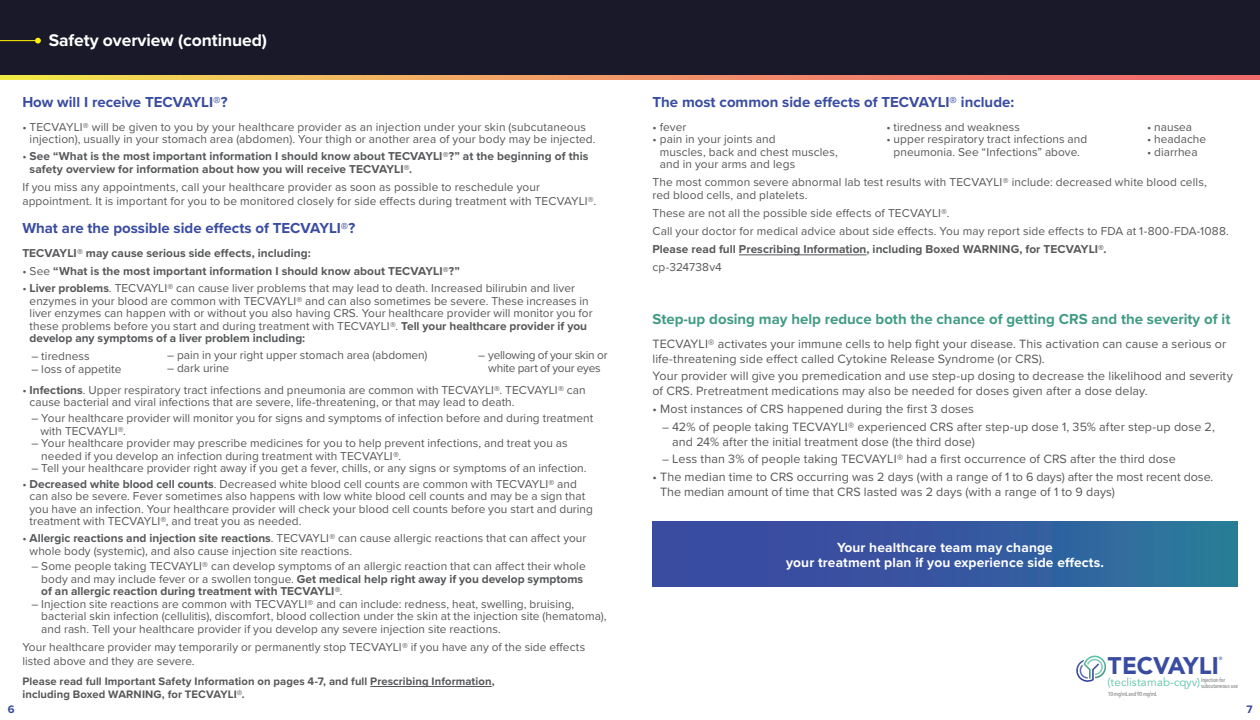
<style>
.page{position:relative;width:1260px;height:720px;background:#fff}
.page>*{position:absolute;margin:0;border:0;box-sizing:border-box;transform-origin:0 0}
.t1{font:900 23.88px "Avenir";letter-spacing:-.01em;color:#394ca0}
.t2{font:700 17.5px "Proxima Nova";letter-spacing:-.005em;color:#fff}
.t3{font:700 15px "Proxima Nova";color:#394ca0}
.t4{font:700 15px "Proxima Nova";color:#419c82}
.t5{font:700 13.75px/15px "Proxima Nova";letter-spacing:.01em;color:#fff;text-align:center}
.t6{font:12.5px/15px "Proxima Nova";letter-spacing:.005em;color:#57585a}
.t7{font:11.88px/12.5px "Proxima Nova";letter-spacing:.005em;color:#57585a}
.t8{font:700 11.88px/12.5px "Proxima Nova";letter-spacing:.005em;color:#57585a}
.t9{font:11.88px/12.5px "Proxima Nova";letter-spacing:-.02em;color:#57585a;text-align:center}
.t10{font:11.38px "Avenir";letter-spacing:.01em;color:#5cc2a3}
.t11{font:700 11.25px/12.5px "Proxima Nova";letter-spacing:.01em;color:#57585a}
.t12{font:700 11.25px "Proxima Nova";color:#394ca0}
.t13{font:500 5.88px "Avenir Next Condensed";letter-spacing:-.04em;color:#808285}
.t14{font:500 5.88px "Avenir Next Condensed";letter-spacing:-.015em;color:#808285}
.t15{font:500 4.5px "Avenir";color:#394ca0}
.s1{font-weight:400}
.s2{font-weight:700}
.s3{font-size:11.88px}
</style>
<div class="page">
<svg style="left:1076px;top:656px;width:30px;height:26px"></svg>
<hr style="left:370px;top:686px;width:122px;height:1px;background:#57585a">
<div style="left:0;top:0;width:1260px;height:79px;background:#191929"></div>
<svg style="left:0;top:76px;width:1260px;height:4px"></svg>
<hr style="left:0;top:40px;width:36px;height:1px;background:#fff300">
<svg style="left:35px;top:38px;width:6px;height:6px"></svg>
<hr style="left:739px;top:255px;width:128px;height:1px;background:#57585a">
<div style="left:652px;top:521px;width:586px;height:65px;background:linear-gradient(to right,#3d42a2,#2c759b)"></div>
<p class="t2" style="left:49px;top:30px;width:220px">Safety overview (continued)</p>
<p class="t12" style="left:8px;top:703px;width:8px">6</p>
<p class="t3" style="left:22px;top:93px;width:207px">How will I receive TECVAYLI®?</p>
<p class="t7" style="left:30px;top:120px;width:568px;text-indent:-7px">• TECVAYLI® will be given to you by your healthcare provider as an injection under your skin (subcutaneous injection), usually in your stomach area (abdomen). Your thigh or another area of your body may be injected.</p>
<p class="t8" style="left:30px;top:150px;width:560px;text-indent:-7px"><span class="s1">•</span> See “What is the most important information I should know about TECVAYLI®?” at the beginning of this safety overview for information about how you will receive TECVAYLI®.</p>
<p class="t7" style="left:22px;top:179px;width:575px;line-height:13.8px">If you miss any appointments, call your healthcare provider as soon as possible to reschedule your appointment. It is important for you to be monitored closely for side effects during treatment with TECVAYLI®.</p>
<p class="t3" style="left:22px;top:219px;width:334px">What are the possible side effects of TECVAYLI®?</p>
<p class="t8" style="left:22px;top:247px;width:290px">TECVAYLI® may cause serious side effects, including:</p>
<p class="t8" style="left:22px;top:265px;width:439px"><span class="s1">• See</span> “What is the most important information I should know about TECVAYLI®?”</p>
<p class="t7" style="left:30px;top:281px;width:565px;text-indent:-7px">• <span class="s2">Liver problems</span>. TECVAYLI® can cause liver problems that may lead to death. Increased bilirubin and liver enzymes in your blood are common with TECVAYLI® and can also sometimes be severe. These increases in liver enzymes can happen with or without you also having CRS. Your healthcare provider will monitor you for these problems before you start and during treatment with TECVAYLI®. <span class="s2">Tell your healthcare provider if you develop any symptoms of a liver problem including:</span></p>
<p class="t7" style="left:31px;top:349px;width:60px">– tiredness</p>
<p class="t7" style="left:31px;top:362px;width:92px">– loss of appetite</p>
<p class="t7" style="left:30px;top:383px;width:558px;text-indent:-7px">• <span class="s2">Infections</span>. Upper respiratory tract infections and pneumonia are common with TECVAYLI®. TECVAYLI® can cause bacterial and viral infections that are severe, life-threatening, or that may lead to death.</p>
<p class="t7" style="left:40px;top:411px;width:555px;text-indent:-9px">– Your healthcare provider will monitor you for signs and symptoms of infection before and during treatment with TECVAYLI®.</p>
<p class="t7" style="left:41px;top:436px;width:528px;text-indent:-10px">– Your healthcare provider may prescribe medicines for you to help prevent infections, and treat you as needed if you develop an infection during treatment with TECVAYLI®.</p>
<p class="t7" style="left:31px;top:461px;width:557px">– Tell your healthcare provider right away if you get a fever, chills, or any signs or symptoms of an infection.</p>
<p class="t7" style="left:30px;top:477px;width:565px;text-indent:-7px">• <span class="s2">Decreased white blood cell counts</span>. Decreased white blood cell counts are common with TECVAYLI® and can also be severe. Fever sometimes also happens with low white blood cell counts and may be a sign that you have an infection. Your healthcare provider will check your blood cell counts before you start and during treatment with TECVAYLI®, and treat you as needed.</p>
<p class="t7" style="left:30px;top:531px;width:558px;text-indent:-7px">• <span class="s2">Allergic reactions and injection site reactions</span>. TECVAYLI® can cause allergic reactions that can affect your whole body (systemic), and also cause injection site reactions.</p>
<p class="t7" style="left:41px;top:559px;width:546px;text-indent:-10px">– Some people taking TECVAYLI® can develop symptoms of an allergic reaction that can affect their whole body and may include fever or a swollen tongue. <span class="s2">Get medical help right away if you develop symptoms of an allergic reaction during treatment with TECVAYLI®</span>.</p>
<p class="t7" style="left:41px;top:597px;width:567px;text-indent:-10px">– Injection site reactions are common with TECVAYLI® and can include: redness, heat, swelling, bruising, bacterial skin infection (cellulitis), discomfort, blood collection under the skin at the injection site (hematoma), and rash. Tell your healthcare provider if you develop any severe injection site reactions.</p>
<p class="t7" style="left:22px;top:639px;width:564px;line-height:13.8px">Your healthcare provider may temporarily or permanently stop TECVAYLI® if you have any of the side effects listed above and they are severe.</p>
<p class="t7" style="left:167px;top:349px;width:262px">– pain in your right upper stomach area (abdomen)</p>
<p class="t7" style="left:167px;top:361px;width:64px">– dark urine</p>
<p class="t9" style="left:478px;top:349px;width:131px">– yellowing of your skin or white part of your eyes</p>
<p class="t11" style="left:22px;top:675px;width:474px">Please read full Important Safety Information on pages 4-7, and full Prescribing Information, including Boxed WARNING, for TECVAYLI®.</p>
<p class="t3" style="left:652px;top:93px;width:363px">The most common side effects of TECVAYLI® include:</p>
<p class="t7" style="left:652px;top:120px;width:35px">• fever</p>
<p class="t7" style="left:660px;top:133px;width:179px;text-indent:-7px">• pain in your joints and<br>muscles, back and chest muscles, and in your arms and legs</p>
<p class="t7" style="left:652px;top:176px;width:556px">The most common severe abnormal lab test results with TECVAYLI® include: decreased white blood cells, red blood cells, and platelets.</p>
<p class="t7" style="left:652px;top:206px;width:298px">These are not all the possible side effects of TECVAYLI®.</p>
<p class="t7" style="left:652px;top:224px;width:578px">Call your doctor for medical advice about side effects. You may report side effects to FDA at 1-800-FDA-1088.</p>
<p class="t8" style="left:652px;top:244px;width:456px">Please read full Prescribing Information, including Boxed WARNING, for TECVAYLI®.</p>
<p class="t7" style="left:652px;top:261px;width:71px">cp-324738v4</p>
<p class="t7" style="left:886px;top:120px;width:135px">• tiredness and weakness</p>
<p class="t7" style="left:886px;top:132px;width:202px;text-align:center">• upper respiratory tract infections and pneumonia. See “Infections” above.</p>
<p class="t7" style="left:1147px;top:120px;width:47px">• nausea</p>
<p class="t7" style="left:1147px;top:132px;width:61px">• headache</p>
<p class="t7" style="left:1147px;top:145px;width:52px">• diarrhea</p>
<p class="t4" style="left:652px;top:310px;width:579px">Step-up dosing may help reduce both the chance of getting CRS and the severity of it</p>
<p class="t6" style="left:652px;top:335px;width:575px">TECVAYLI® activates your immune cells to help fight your disease. This activation can cause a serious or life-threatening side effect called Cytokine Release Syndrome (or CRS).</p>
<p class="t6" style="left:652px;top:368px;width:582px">Your provider will give you premedication and use step-up dosing to decrease the likelihood and severity of CRS. Pretreatment medications may also be needed for doses given after a dose delay.</p>
<p class="t6" style="left:652px;top:401px;width:323px">• Most instances of CRS happened during the first 3 doses</p>
<p class="t6" style="left:672px;top:418px;width:544px;text-indent:-10px"><span class="s3">–</span> 42% of people taking TECVAYLI® experienced CRS after step-up dose 1, 35% after step-up dose 2, and 24% after the initial treatment dose (the third dose)</p>
<p class="t6" style="left:662px;top:451px;width:515px"><span class="s3">–</span> Less than 3% of people taking TECVAYLI® had a first occurrence of CRS after the third dose</p>
<p class="t6" style="left:660px;top:469px;width:555px;text-indent:-8px">• The median time to CRS occurring was 2 days (with a range of 1 to 6 days) after the most recent dose.<br>The median amount of time that CRS lasted was 2 days (with a range of 1 to 9 days)</p>
<p class="t5" style="left:786px;top:540px;width:319px">Your healthcare team may change<br>your treatment plan if you experience side effects.</p>
<h1 class="t1" style="left:1108px;top:645px;width:113px">TECVAYLI</h1>
<p class="t15" style="left:1219px;top:655px;width:5px">®</p>
<p class="t10" style="left:1107px;top:676px;width:119px">(teclistamab-cqyv) <sup>Injection</sup> <sup>for</sup></p>
<p class="t14" style="left:1201px;top:683px;width:38px">subcutaneous use</p>
<p class="t13" style="left:1108px;top:690px;width:51px">10 mg/mL and 90 mg/mL</p>
<p class="t12" style="left:1246px;top:703px;width:8px">7</p>
</div>
